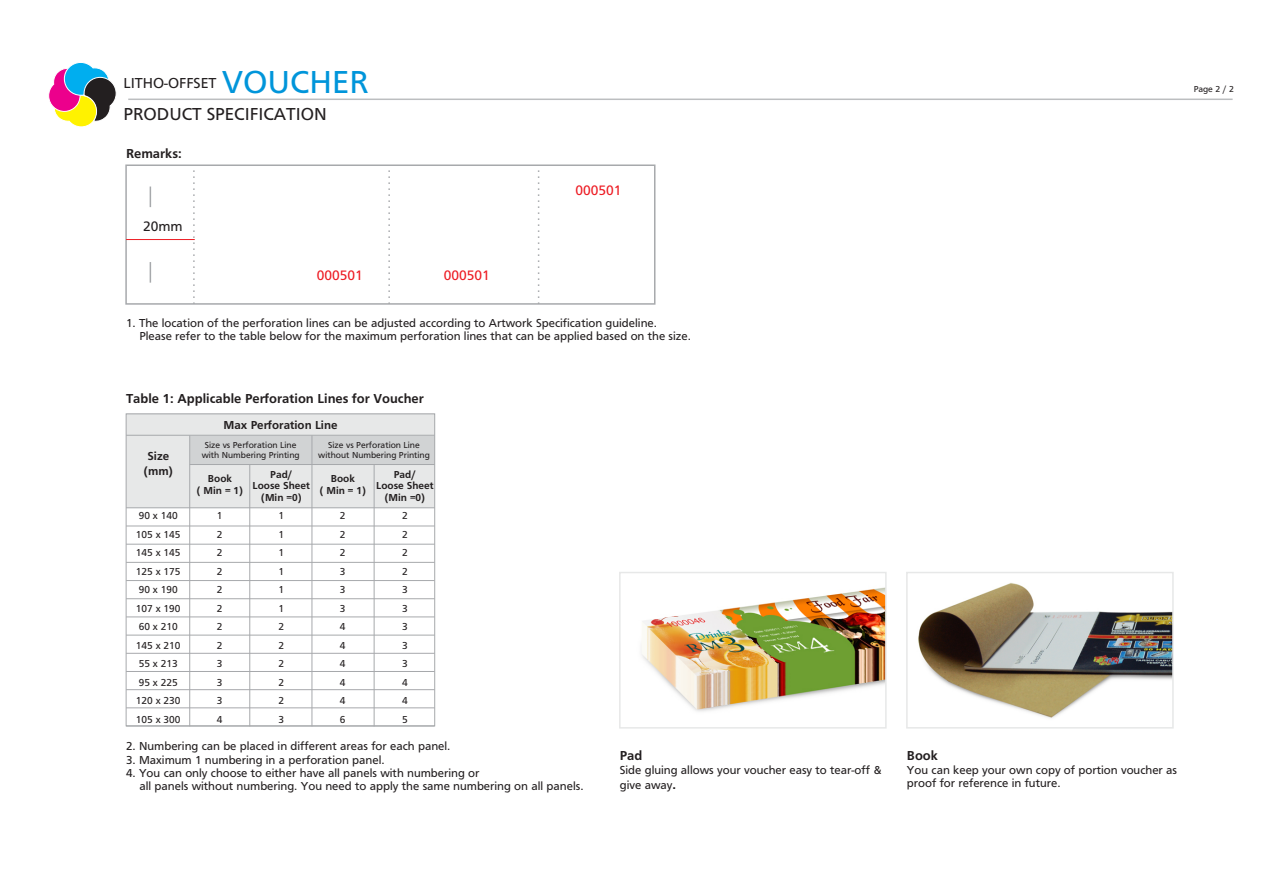
<style>
.page{position:relative;width:1263px;height:893px;background:#fff}
.page>*{position:absolute;margin:0;border:0;box-sizing:border-box;transform-origin:0 0}
.t1{font:18px "Frutiger";color:#231f20}
.t2{font:15px "Frutiger";color:#231f20}
.t3{font:14.25px "Frutiger";color:#ed1c24}
.t4{font:14.25px "Frutiger";color:#231f20}
.t5{font:700 13.5px "Frutiger";color:#231f20}
.t6{font:12px/13.4px "Frutiger";color:#231f20}
.t7{font:700 12px/14.9px "Frutiger";color:#231f20;text-align:center}
.t8{font:10.5px/18.5px "Frutiger";color:#231f20;text-align:justify}
.t9{font:700 10.5px/11.9px "Frutiger";color:#231f20;text-align:center}
.t10{font:9px/10.1px "Frutiger";color:#231f20;text-align:center}
.s1{font-size:33px;color:#0095da}
.s2{font-weight:700;font-size:13.5px}
</style>
<div class="page">
<hr style="left:128px;top:99px;width:1104px;height:1px;background:#bcbec0">
<svg style="left:125px;top:164px;width:531px;height:141px"></svg>
<svg style="left:193px;top:166px;width:2px;height:138px"></svg>
<svg style="left:388px;top:166px;width:2px;height:138px"></svg>
<svg style="left:538px;top:166px;width:1px;height:138px"></svg>
<svg style="left:150px;top:187px;width:1px;height:20px"></svg>
<svg style="left:150px;top:262px;width:1px;height:21px"></svg>
<hr style="left:126px;top:239px;width:69px;height:1px;background:#ed1c24">
<div style="left:126px;top:414px;width:308px;height:94px;background:#e7e8e8"></div>
<div style="left:190px;top:436px;width:244px;height:28px;background:#d1d3d4"></div>
<div style="left:126px;top:413px;width:309px;height:313px;border:1px solid #a7a9ac"></div>
<hr style="left:126px;top:435px;width:309px;height:1px;background:#a7a9ac">
<hr style="left:190px;top:464px;width:245px;height:1px;background:#a7a9ac">
<hr style="left:126px;top:507px;width:309px;height:1px;background:#a7a9ac">
<hr style="left:126px;top:526px;width:309px;height:1px;background:#a7a9ac">
<hr style="left:126px;top:544px;width:309px;height:1px;background:#a7a9ac">
<hr style="left:126px;top:562px;width:309px;height:1px;background:#a7a9ac">
<hr style="left:126px;top:580px;width:309px;height:1px;background:#a7a9ac">
<hr style="left:126px;top:598px;width:309px;height:1px;background:#a7a9ac">
<hr style="left:126px;top:616px;width:309px;height:1px;background:#a7a9ac">
<hr style="left:126px;top:635px;width:309px;height:1px;background:#a7a9ac">
<hr style="left:126px;top:653px;width:309px;height:1px;background:#a7a9ac">
<hr style="left:126px;top:671px;width:309px;height:1px;background:#a7a9ac">
<hr style="left:126px;top:689px;width:309px;height:1px;background:#a7a9ac">
<hr style="left:126px;top:707px;width:309px;height:1px;background:#a7a9ac">
<hr style="left:126px;top:726px;width:309px;height:1px;background:#a7a9ac">
<hr style="left:189px;top:435px;width:1px;height:291px;background:#a7a9ac">
<hr style="left:249px;top:465px;width:1px;height:261px;background:#a7a9ac">
<hr style="left:312px;top:435px;width:1px;height:291px;background:#a7a9ac">
<hr style="left:374px;top:465px;width:1px;height:261px;background:#a7a9ac">
<img style="left:918px;top:583px;width:253px;height:135px">
<div style="left:906px;top:572px;width:268px;height:157px;border:2px solid #e7e8e8"></div>
<img style="left:641px;top:587px;width:243px;height:125px">
<div style="left:619px;top:572px;width:268px;height:157px;border:2px solid #e7e8e8"></div>
<svg style="left:48px;top:62px;width:69px;height:65px"></svg>
<p class="t2" style="left:124px;top:77px;width:247px">LITHO-OFFSET <span class="s1">VOUCHER</span></p>
<h1 class="t1" style="left:124px;top:107px;width:205px">PRODUCT SPECIFICATION</h1>
<p class="t5" style="left:126px;top:149px;width:57px">Remarks:</p>
<p class="t4" style="left:143px;top:221px;width:41px">20mm</p>
<p class="t3" style="left:317px;top:270px;width:47px">000501</p>
<p class="t3" style="left:444px;top:270px;width:47px">000501</p>
<p class="t3" style="left:575px;top:185px;width:47px">000501</p>
<p class="t6" style="left:139px;top:317px;width:553px;text-indent:-13px">1. The location of the perforation lines can be adjusted according to Artwork Specification guideline.<br>Please refer to the table below for the maximum perforation lines that can be applied based on the size.</p>
<p class="t5" style="left:126px;top:393px;width:299px">Table 1: Applicable Perforation Lines for Voucher</p>
<p class="t7" style="left:144px;top:450px;width:31px">Size (mm)</p>
<p class="t7" style="left:223px;top:418px;width:115px">Max Perforation Line</p>
<p class="t10" style="left:202px;top:441px;width:99px">Size vs Perforation Line with Numbering Printing</p>
<p class="t10" style="left:318px;top:441px;width:113px">Size vs Perforation Line without Numbering Printing</p>
<p class="t9" style="left:197px;top:473px;width:47px">Book<br>( Min = 1)</p>
<p class="t9" style="left:253px;top:469px;width:59px">Pad/<br>Loose Sheet (Min =0)</p>
<p class="t9" style="left:320px;top:473px;width:47px">Book<br>( Min = 1)</p>
<p class="t9" style="left:376px;top:469px;width:59px">Pad/<br>Loose Sheet (Min =0)</p>
<p class="t8" style="left:136px;top:507px;width:46px;text-align:left">90 x 140<br>105 x 145<br>145 x 145<br>125 x 175<br>90 x 190<br>107 x 190<br>60 x 210<br>145 x 210<br>55 x 213<br>95 x 225<br>120 x 230<br>105 x 300</p>
<p class="t8" style="left:217px;top:507px;width:7px">1<br>2<br>2<br>2<br>2<br>2<br>2<br>2<br>3<br>3<br>3<br>4</p>
<p class="t8" style="left:278px;top:507px;width:7px">1<br>1<br>1<br>1<br>1<br>1<br>2<br>2<br>2<br>2<br>2<br>3</p>
<p class="t8" style="left:340px;top:507px;width:7px">2<br>2<br>2<br>3<br>3<br>3<br>4<br>4<br>4<br>4<br>4<br>6</p>
<p class="t8" style="left:402px;top:507px;width:7px">2<br>2<br>2<br>2<br>3<br>3<br>3<br>3<br>3<br>4<br>4<br>5</p>
<p class="t6" style="left:126px;top:740px;width:326px">2. Numbering can be placed in different areas for each panel.</p>
<p class="t6" style="left:126px;top:754px;width:260px">3. Maximum 1 numbering in a perforation panel.</p>
<p class="t6" style="left:139px;top:767px;width:446px;text-indent:-13px">4. You can only choose to either have all panels with numbering or<br>all panels without numbering. You need to apply the same numbering on all panels.</p>
<p class="t5" style="left:620px;top:750px;width:24px">Pad</p>
<p class="t6" style="left:620px;top:763px;width:263px;line-height:14.9px">Side gluing allows your voucher easy to tear-off &amp; give away<span class="s2">.</span></p>
<p class="t10" style="left:1194px;top:84px;width:42px">Page 2 / 2</p>
<p class="t5" style="left:907px;top:750px;width:33px">Book</p>
<p class="t6" style="left:907px;top:764px;width:272px">You can keep your own copy of portion voucher as proof for reference in future.</p>
</div>
